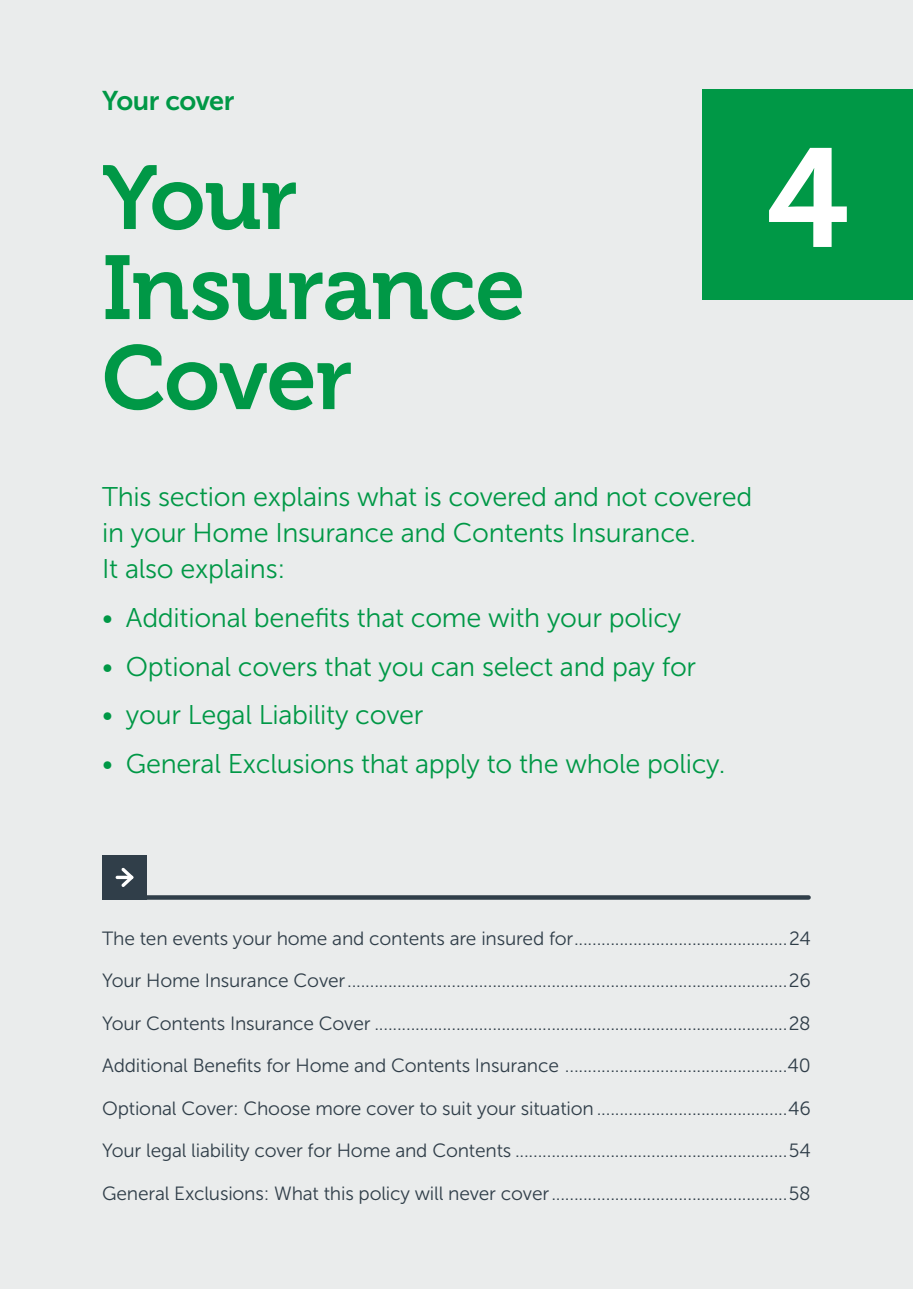
<style>
.page{position:relative;width:913px;height:1289px;background:#fff}
.page>*{position:absolute;margin:0;border:0;box-sizing:border-box;transform-origin:0 0}
.t1{font:139.5px "Museo 700";color:#fff}
.t2{font:90px/90px "Museo 700";letter-spacing:-.015em;color:#009846}
.t3{font:27px/36px "Museo Sans 300";letter-spacing:-.01em;color:#009846}
.t4{font:27px "Museo Sans 700";letter-spacing:-.025em;color:#009846}
.t5{font:19.12px "Museo Sans 300";letter-spacing:-.01em;color:#303e49}
</style>
<div class="page">
<div style="left:0;top:0;width:912px;height:1288px;background:#eaecec"></div>
<svg style="left:147px;top:895px;width:661px;height:4px;background:#3b4852"></svg>
<div style="left:102px;top:855px;width:45px;height:44px;background:#303e49"></div>
<svg style="left:116px;top:875px;width:17px;height:4px"></svg>
<svg style="left:121px;top:867px;width:12px;height:20px"></svg>
<div style="left:702px;top:89px;width:210px;height:211px;background:#009846"></div>
<h3 class="t4" style="left:102px;top:85px;width:134px">Your cover</h3>
<h2 class="t2" style="left:102px;top:154px;width:424px">Your<br>Insurance<br>Cover</h2>
<h1 class="t1" style="left:766px;top:121px;width:84px">4</h1>
<h3 class="t3" style="left:102px;top:479px;width:651px">This section explains what is covered and not covered in your Home Insurance and Contents Insurance.<br>It also explains:</h3>
<h3 class="t3" style="left:102px;top:599px;width:580px">• Additional benefits that come with your policy</h3>
<h3 class="t3" style="left:102px;top:648px;width:595px">• Optional covers that you can select and pay for</h3>
<h3 class="t3" style="left:102px;top:697px;width:323px">• your Legal Liability cover</h3>
<h3 class="t3" style="left:102px;top:746px;width:624px">• General Exclusions that apply to the whole policy.</h3>
<p class="t5" style="left:102px;top:927px;width:709px">The ten events your home and contents are insured for...............................................24</p>
<p class="t5" style="left:102px;top:970px;width:709px">Your Home Insurance Cover.................................................................................................26</p>
<p class="t5" style="left:102px;top:1012px;width:709px">Your Contents Insurance Cover ...........................................................................................28</p>
<p class="t5" style="left:102px;top:1055px;width:709px">Additional Benefits for Home and Contents Insurance .................................................40</p>
<p class="t5" style="left:102px;top:1097px;width:709px">Optional Cover: Choose more cover to suit your situation ..........................................46</p>
<p class="t5" style="left:102px;top:1140px;width:709px">Your legal liability cover for Home and Contents ............................................................54</p>
<p class="t5" style="left:102px;top:1182px;width:709px">General Exclusions: What this policy will never cover....................................................58</p>
</div>
